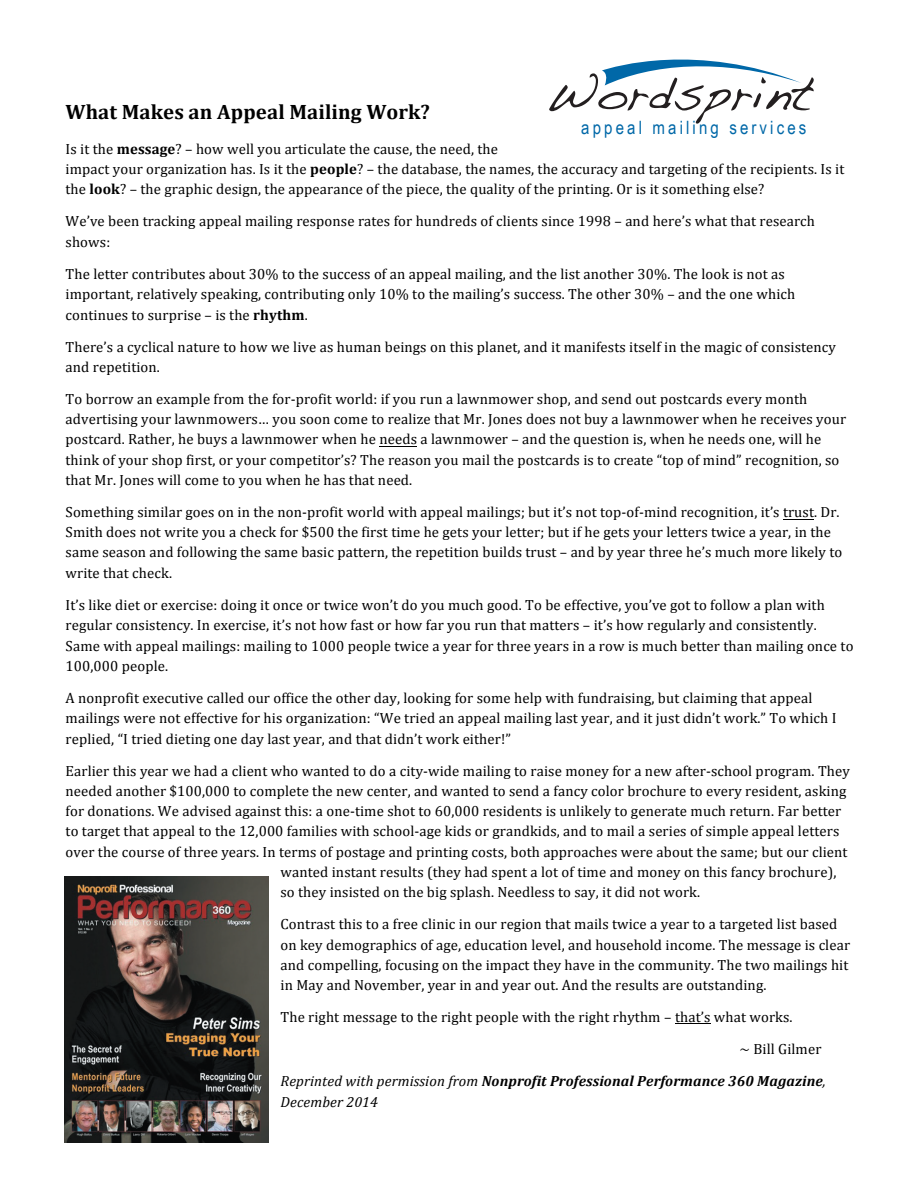
<style>
.page{position:relative;width:918px;height:1188px;background:#fff}
.page>*{position:absolute;margin:0;border:0;box-sizing:border-box;transform-origin:0 0}
.t1{font:700 20.85px "Cambria";letter-spacing:.005em;color:#000}
.t2{font:18.3px "Arial Narrow";letter-spacing:.17em;color:#0068a8}
.t3{font:14.7px/20.2px "Cambria";letter-spacing:.01em;color:#000}
.t4{font:italic 700 14.7px/32.1px "Cambria";letter-spacing:.01em;color:#000;text-align:right}
.t5{font:italic 14.7px "Cambria";letter-spacing:.01em;color:#000}
.t6{font:10.2px "Arial Narrow";letter-spacing:.2em;color:#231f20}
.s1{font-weight:700}
.s2{font-weight:400;font-style:normal}
.s3{font-weight:400}
</style>
<div class="page">
<img style="left:64px;top:876px;width:205px;height:267px">
<hr style="left:380px;top:446px;width:37px;height:1px;background:#000">
<hr style="left:783px;top:519px;width:31px;height:1px;background:#000">
<hr style="left:675px;top:1024px;width:36px;height:1px;background:#000">
<svg style="left:549px;top:59px;width:265px;height:65px"></svg>
<h1 class="t1" style="left:66px;top:97px;width:366px">What Makes an Appeal Mailing Work?</h1>
<p class="t3" style="left:66px;top:138px;width:780px">Is it the <span class="s1">message</span>? – how well you articulate the cause, the need, the<br>impact your organization has. Is it the <span class="s1">people</span>? – the database, the names, the accuracy and targeting of the recipients. Is it the <span class="s1">look</span>? – the graphic design, the appearance of the piece, the quality of the printing. Or is it something else?</p>
<p class="t3" style="left:66px;top:211px;width:751px">We’ve been tracking appeal mailing response rates for hundreds of clients since 1998 – and here’s what that research shows:</p>
<p class="t3" style="left:66px;top:264px;width:731px">The letter contributes about 30% to the success of an appeal mailing, and the list another 30%. The look is not as important, relatively speaking, contributing only 10% to the mailing’s success. The other 30% – and the one which continues to surprise – is the <span class="s1">rhythm</span>.</p>
<p class="t3" style="left:66px;top:336px;width:772px">There’s a cyclical nature to how we live as human beings on this planet, and it manifests itself in the magic of consistency and repetition.</p>
<p class="t3" style="left:66px;top:389px;width:782px">To borrow an example from the for-profit world: if you run a lawnmower shop, and send out postcards every month advertising your lawnmowers… you soon come to realize that Mr. Jones does not buy a lawnmower when he receives your postcard. Rather, he buys a lawnmower when he needs a lawnmower – and the question is, when he needs one, will he think of your shop first, or your competitor’s? The reason you mail the postcards is to create “top of mind” recognition, so that Mr. Jones will come to you when he has that need.</p>
<p class="t3" style="left:66px;top:502px;width:778px">Something similar goes on in the non-profit world with appeal mailings; but it’s not top-of-mind recognition, it’s trust. Dr.<br>Smith does not write you a check for $500 the first time he gets your letter; but if he gets your letters twice a year, in the same season and following the same basic pattern, the repetition builds trust – and by year three he’s much more likely to write that check.</p>
<p class="t3" style="left:66px;top:595px;width:789px">It’s like diet or exercise: doing it once or twice won’t do you much good. To be effective, you’ve got to follow a plan with regular consistency. In exercise, it’s not how fast or how far you run that matters – it’s how regularly and consistently.<br>Same with appeal mailings: mailing to 1000 people twice a year for three years in a row is much better than mailing once to 100,000 people.</p>
<p class="t3" style="left:66px;top:688px;width:773px">A nonprofit executive called our office the other day, looking for some help with fundraising, but claiming that appeal mailings were not effective for his organization: “We tried an appeal mailing last year, and it just didn’t work.” To which I replied, “I tried dieting one day last year, and that didn’t work either!”</p>
<p class="t3" style="left:66px;top:760px;width:786px">Earlier this year we had a client who wanted to do a city-wide mailing to raise money for a new after-school program. They</p>
<p class="t3" style="left:66px;top:781px;width:782px">needed another $100,000 to complete the new center, and wanted to send a fancy color brochure to every resident, asking</p>
<p class="t3" style="left:66px;top:801px;width:777px">for donations. We advised against this: a one-time shot to 60,000 residents is unlikely to generate much return. Far better</p>
<p class="t3" style="left:66px;top:821px;width:775px">to target that appeal to the 12,000 families with school-age kids or grandkids, and to mail a series of simple appeal letters</p>
<p class="t3" style="left:66px;top:841px;width:784px">over the course of three years. In terms of postage and printing costs, both approaches were about the same; but our client</p>
<p class="t3" style="left:281px;top:862px;width:557px">wanted instant results (they had spent a lot of time and money on this fancy brochure),</p>
<p class="t3" style="left:281px;top:882px;width:421px">so they insisted on the big splash. Needless to say, it did not work.</p>
<p class="t3" style="left:281px;top:914px;width:571px">Contrast this to a free clinic in our region that mails twice a year to a targeted list based on key demographics of age, education level, and household income. The message is clear and compelling, focusing on the impact they have in the community. The two mailings hit in May and November, year in and year out. And the results are outstanding.</p>
<p class="t3" style="left:281px;top:1007px;width:514px">The right message to the right people with the right rhythm – that’s what works.</p>
<p class="t4" style="left:280px;top:1033px;width:547px"><span class="s2">~ Bill Gilmer<br></span><span class="s3">Reprinted with permission from</span> Nonprofit Professional Performance 360 Magazine<span class="s3">,</span></p>
<p class="t5" style="left:280px;top:1091px;width:99px">December 2014</p>
<p class="t2" style="left:581px;top:114px;width:227px">appeal mailing services</p>
<p class="t6" style="left:624px;top:806px;width:297px">Toll Free Phone 800.359.6608 • Phone 276.228.6608</p>
</div>
